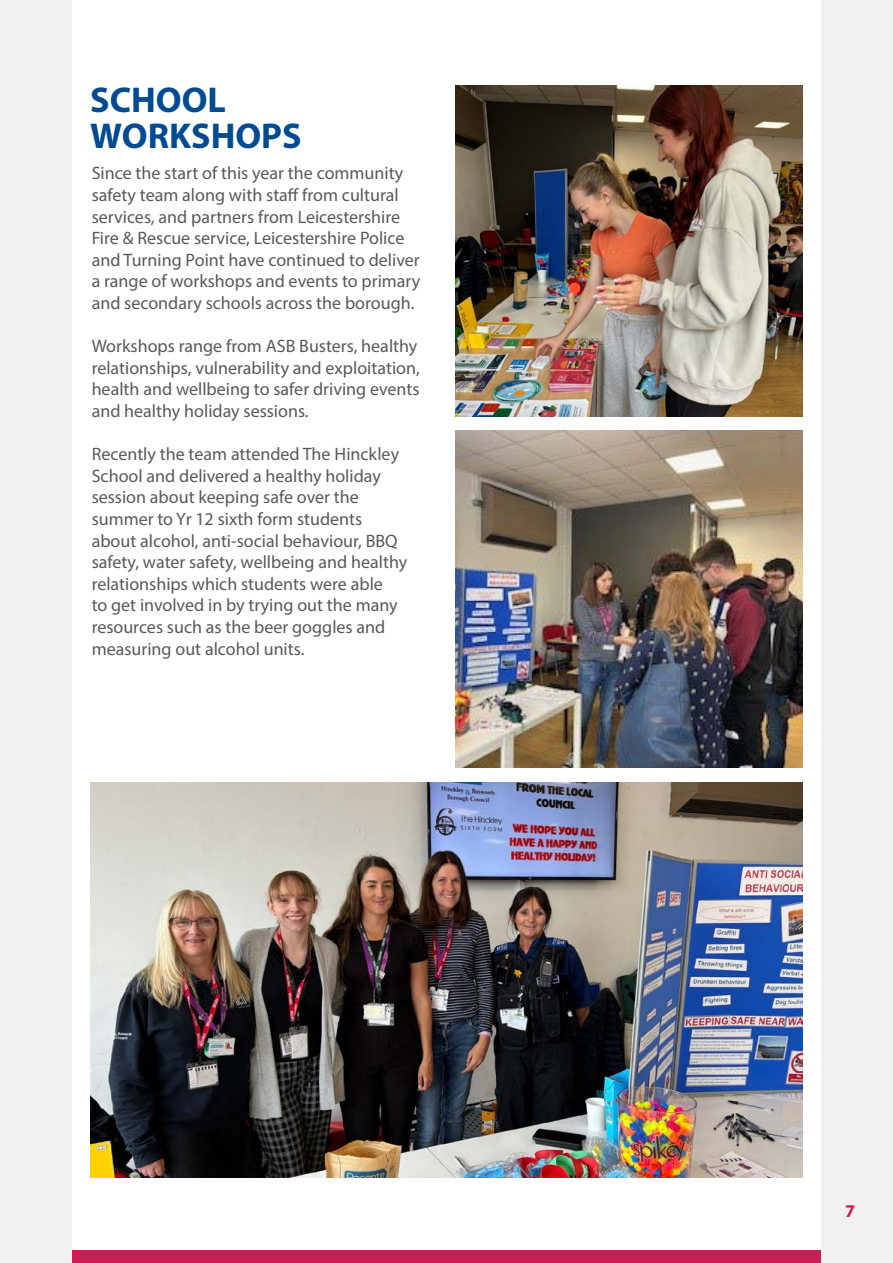
<style>
.page{position:relative;width:893px;height:1263px;background:#f1f1f2}
.page>*{position:absolute;margin:0;border:0;box-sizing:border-box;transform-origin:0 0}
.t1{font:700 36px/36px "Myriad Pro";color:#004b91}
.Paragraph{font:18px/21.6px "Myriad Pro";color:#58595b}
.t2{font:700 18px "Myriad Pro";color:#c61f54}
</style>
<div class="page">
<div style="left:72px;top:0;width:749px;height:1263px;background:#fff"></div>
<div style="left:72px;top:1251px;width:749px;height:12px;background:#c61f54"></div>
<img style="left:455px;top:85px;width:348px;height:331px">
<img style="left:455px;top:430px;width:348px;height:337px">
<img style="left:90px;top:782px;width:713px;height:396px">
<h2 class="t1" style="left:90px;top:82px;width:213px">SCHOOL<br>WORKSHOPS</h2>
<p class="Paragraph" style="left:92px;top:162px;width:330px">Since the start of this year the community safety team along with staff from cultural services, and partners from Leicestershire Fire &amp; Rescue service, Leicestershire Police and Turning Point have continued to deliver a range of workshops and events to primary and secondary schools across the borough.</p>
<p class="Paragraph" style="left:92px;top:335px;width:330px">Workshops range from ASB Busters, healthy relationships, vulnerability and exploitation, health and wellbeing to safer driving events and healthy holiday sessions.</p>
<p class="Paragraph" style="left:92px;top:443px;width:317px">Recently the team attended The Hinckley School and delivered a healthy holiday session about keeping safe over the summer to Yr 12 sixth form students about alcohol, anti-social behaviour, BBQ safety, water safety, wellbeing and healthy relationships which students were able<br>to get involved in by trying out the many resources such as the beer goggles and measuring out alcohol units.</p>
<p class="t2" style="left:845px;top:1201px;width:11px">7</p>
</div>
